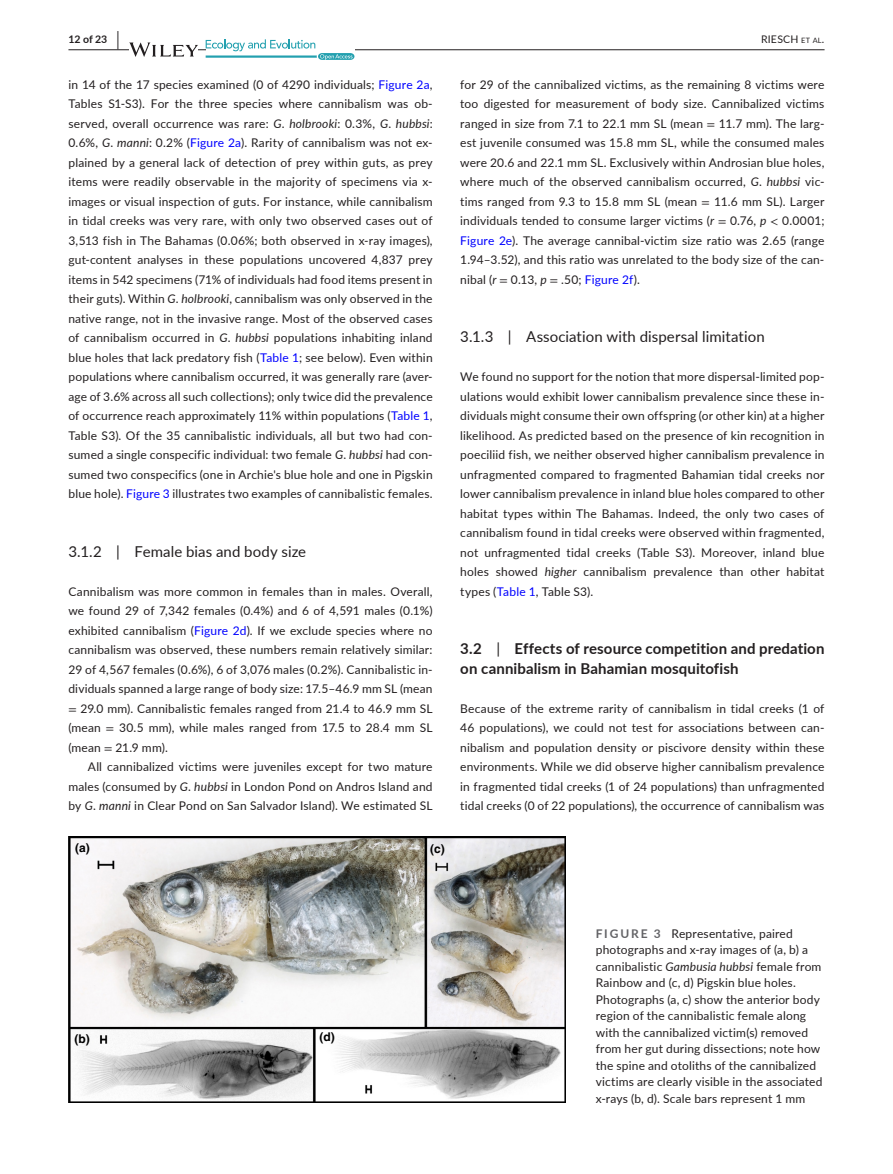
<style>
.page{position:relative;width:893px;height:1174px;background:#fff}
.page>*{position:absolute;margin:0;border:0;box-sizing:border-box;transform-origin:0 0}
.t1{font:700 15px/19.5px "Lato";letter-spacing:.005em;color:#231f20}
.t2{font:15px "Lato";letter-spacing:.005em;color:#231f20}
.t3{font:12px/19.5px "Lato";letter-spacing:.015em;color:#231f20;text-align:justify}
.t4{font:700 12px "Helvetica";color:#000}
.t5{font:10.5px "Lato";letter-spacing:.02em;color:#231f20}
.t6{font:700 10.5px "Lato";color:#231f20}
.s1{font-size:19.5px}
.s2{font-size:7.35px}
.s3{color:#00f}
.s4{font-style:italic}
.s5{font-family:"STIX"}
.s6{font-weight:400}
.s7{font-weight:700;color:#636366}
</style>
<div class="page">
<hr style="left:68px;top:49px;width:756px;height:1px;background:#231f20">
<svg style="left:129px;top:42px;width:69px;height:15px"></svg>
<svg style="left:206px;top:39px;width:148px;height:21px"></svg>
<img style="left:68px;top:836px;width:498px;height:266px">
<p class="t6" style="left:68px;top:31px;width:52px">12 of 23 <span class="s1">|</span></p>
<p class="t5" style="left:761px;top:31px;width:65px">RIESCH <span class="s2">et al</span>.</p>
<p class="t3" style="left:68px;top:74px;width:366px">in 14 of the 17 species examined (0 of 4290 individuals; <span class="s3">Figure 2a</span>, Tables S1-S3). For the three species where cannibalism was ob&shy;served, overall occurrence was rare: <span class="s4">G</span>. <span class="s4">holbrooki</span>: 0.3%, <span class="s4">G</span>. <span class="s4">hubbsi</span>:<br>0.6%, <span class="s4">G</span>. <span class="s4">manni</span>: 0.2% (<span class="s3">Figure 2a</span>). Rarity of cannibalism was not ex&shy;plained by a general lack of detection of prey within guts, as prey items were readily observable in the majority of specimens via x&shy;images or visual inspection of guts. For instance, while cannibalism in tidal creeks was very rare, with only two observed cases out of 3,513 fish in The Bahamas (0.06%; both observed in x-ray images), gut-content analyses in these populations uncovered 4,837 prey items in 542 specimens (71% of individuals had food items present in their guts). Within <span class="s4">G</span>. <span class="s4">holbrooki</span>, cannibalism was only observed in the native range, not in the invasive range. Most of the observed cases of cannibalism occurred in <span class="s4">G</span>. <span class="s4">hubbsi</span> populations inhabiting inland blue holes that lack predatory fish (<span class="s3">Table 1</span>; see below). Even within populations where cannibalism occurred, it was generally rare (aver&shy;age of 3.6% across all such collections); only twice did the prevalence of occurrence reach approximately 11% within populations (<span class="s3">Table 1</span>, Table S3). Of the 35 cannibalistic individuals, all but two had con&shy;sumed a single conspecific individual: two female <span class="s4">G</span>. <span class="s4">hubbsi</span> had con&shy;sumed two conspecifics (one in Archie's blue hole and one in Pigskin blue hole). <span class="s3">Figure 3</span> illustrates two examples of cannibalistic females.</p>
<p class="t3" style="left:460px;top:74px;width:366px">for 29 of the cannibalized victims, as the remaining 8 victims were too digested for measurement of body size. Cannibalized victims ranged in size from 7.1 to 22.1 mm SL (mean <span class="s5">=</span> 11.7 mm). The larg&shy;est juvenile consumed was 15.8 mm SL, while the consumed males were 20.6 and 22.1 mm SL. Exclusively within Androsian blue holes, where much of the observed cannibalism occurred, <span class="s4">G</span>. <span class="s4">hubbsi</span> vic&shy;tims ranged from 9.3 to 15.8 mm SL (mean <span class="s5">=</span> 11.6 mm SL). Larger individuals tended to consume larger victims (<span class="s4">r</span> <span class="s5">=</span> 0.76, <span class="s4">p</span> <span class="s5">&lt;</span> 0.0001; <span class="s3">Figure 2e</span>). The average cannibal-victim size ratio was 2.65 (range 1.94–3.52), and this ratio was unrelated to the body size of the can&shy;nibal (<span class="s4">r</span> <span class="s5">=</span> 0.13, <span class="s4">p</span> <span class="s5">=</span> .50; <span class="s3">Figure 2f</span>).</p>
<p class="t2" style="left:460px;top:326px;width:306px">3.1.3 | Association with dispersal limitation</p>
<p class="t3" style="left:460px;top:366px;width:366px">We found no support for the notion that more dispersal-limited pop&shy;ulations would exhibit lower cannibalism prevalence since these in&shy;dividuals might consume their own offspring (or other kin) at a higher likelihood. As predicted based on the presence of kin recognition in poeciliid fish, we neither observed higher cannibalism prevalence in unfragmented compared to fragmented Bahamian tidal creeks nor lower cannibalism prevalence in inland blue holes compared to other habitat types within The Bahamas. Indeed, the only two cases of cannibalism found in tidal creeks were observed within fragmented, not unfragmented tidal creeks (Table S3). Moreover, inland blue holes showed <span class="s4">higher</span> cannibalism prevalence than other habitat types (<span class="s3">Table 1</span>, Table S3).</p>
<p class="t2" style="left:68px;top:540px;width:239px">3.1.2 | Female bias and body size</p>
<p class="t3" style="left:68px;top:581px;width:366px">Cannibalism was more common in females than in males. Overall, we found 29 of 7,342 females (0.4%) and 6 of 4,591 males (0.1%) exhibited cannibalism (<span class="s3">Figure 2d</span>). If we exclude species where no cannibalism was observed, these numbers remain relatively similar:<br>29 of 4,567 females (0.6%), 6 of 3,076 males (0.2%). Cannibalistic in&shy;dividuals spanned a large range of body size: 17.5–46.9 mm SL (mean <span class="s5">=</span> 29.0 mm). Cannibalistic females ranged from 21.4 to 46.9 mm SL (mean <span class="s5">=</span> 30.5 mm), while males ranged from 17.5 to 28.4 mm SL (mean <span class="s5">=</span> 21.9 mm).</p>
<p class="t3" style="left:68px;top:756px;width:366px;text-indent:20px">All cannibalized victims were juveniles except for two mature males (consumed by <span class="s4">G</span>. <span class="s4">hubbsi</span> in London Pond on Andros Island and by <span class="s4">G</span>. <span class="s4">manni</span> in Clear Pond on San Salvador Island). We estimated SL</p>
<p class="t1" style="left:460px;top:638px;width:366px">3.2 <span class="s6">|</span> Effects of resource competition and predation on cannibalism in Bahamian mosquitofish</p>
<p class="t3" style="left:460px;top:698px;width:366px">Because of the extreme rarity of cannibalism in tidal creeks (1 of 46 populations), we could not test for associations between can&shy;nibalism and population density or piscivore density within these environments. While we did observe higher cannibalism prevalence in fragmented tidal creeks (1 of 24 populations) than unfragmented tidal creeks (0 of 22 populations), the occurrence of cannibalism was</p>
<p class="t4" style="left:75px;top:840px;width:16px">(a)</p>
<p class="t4" style="left:430px;top:841px;width:16px">(c)</p>
<p class="t4" style="left:75px;top:1031px;width:17px">(b)</p>
<p class="t4" style="left:319px;top:1029px;width:17px">(d)</p>
<p class="t3" style="left:596px;top:924px;width:228px;line-height:16.5px;text-align:left"><span class="s7">FIGURE 3</span> Representative, paired photographs and x-ray images of (a, b) a cannibalistic <span class="s4">Gambusia hubbsi</span> female from Rainbow and (c, d) Pigskin blue holes.<br>Photographs (a, c) show the anterior body region of the cannibalistic female along with the cannibalized victim(s) removed from her gut during dissections; note how the spine and otoliths of the cannibalized victims are clearly visible in the associated x-rays (b, d). Scale bars represent 1 mm</p>
</div>
